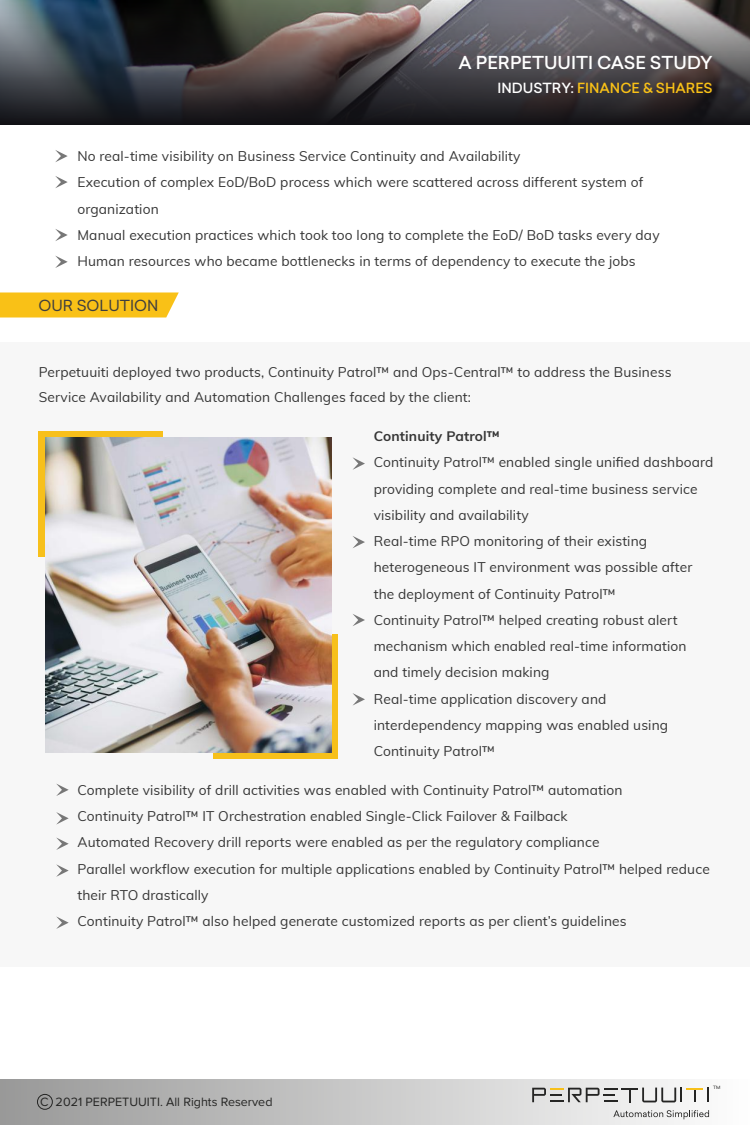
<style>
.page{position:relative;width:750px;height:1125px;background:#fff}
.page>*{position:absolute;margin:0;border:0;box-sizing:border-box;transform-origin:0 0}
.t1{font:500 17.5px "Sailec";color:#fff}
.t2{font:15px "Sailec";color:#3f3f3f}
.t3{font:13.75px/26.2px "Muli";letter-spacing:.01em;color:#353535}
.t4{font:500 13.75px "Sailec";color:#f9c117}
.t5{font:700 13.75px "Muli";letter-spacing:.01em;color:#353535}
.t6{font:12.5px "Proxima Nova";color:#252524}
.t7{font:4.38px "Sailec";color:#252524}
.s1{color:#fff}
</style>
<div class="page">
<div style="left:0;top:342px;width:750px;height:625px;background:#f7f7f7"></div>
<svg style="left:213px;top:634px;width:125px;height:125px;background:#e9b82a"></svg>
<svg style="left:0;top:0;width:750px;height:125px;background:#464548"></svg>
<svg style="left:0;top:292px;width:179px;height:26px;background:#f9c527"></svg>
<div style="left:0;top:1079px;width:750px;height:46px;background:linear-gradient(to right,#989898,#fefefe)"></div>
<svg style="left:532px;top:1087px;width:177px;height:16px"></svg>
<svg style="left:613px;top:1110px;width:96px;height:9px"></svg>
<div style="left:37px;top:1094px;width:16px;height:16px;border:1px solid #252524;border-radius:50%"></div>
<svg style="left:55px;top:150px;width:13px;height:12px"></svg>
<svg style="left:55px;top:176px;width:13px;height:12px"></svg>
<svg style="left:55px;top:256px;width:13px;height:12px"></svg>
<svg style="left:55px;top:229px;width:13px;height:12px"></svg>
<svg style="left:353px;top:457px;width:12px;height:13px"></svg>
<svg style="left:353px;top:536px;width:12px;height:12px"></svg>
<svg style="left:353px;top:693px;width:12px;height:13px"></svg>
<svg style="left:353px;top:614px;width:12px;height:12px"></svg>
<div style="left:38px;top:431px;width:125px;height:125px;background:#f7c01b"></div>
<img style="left:45px;top:438px;width:286px;height:314px">
<svg style="left:56px;top:784px;width:13px;height:12px"></svg>
<svg style="left:56px;top:812px;width:13px;height:13px"></svg>
<svg style="left:56px;top:864px;width:13px;height:13px"></svg>
<svg style="left:56px;top:838px;width:13px;height:12px"></svg>
<svg style="left:56px;top:916px;width:13px;height:13px"></svg>
<p class="t1" style="left:459px;top:50px;width:256px">A PERPETUUITI CASE STUDY</p>
<p class="t4" style="left:498px;top:79px;width:217px"><span class="s1">INDUSTRY:</span> FINANCE &amp; SHARES</p>
<p class="t3" style="left:77px;top:142px;width:584px">No real-time visibility on Business Service Continuity and Availability<br>Execution of complex EoD/BoD process which were scattered across different system of organization<br>Manual execution practices which took too long to complete the EoD/ BoD tasks every day Human resources who became bottlenecks in terms of dependency to execute the jobs</p>
<p class="t2" style="left:38px;top:295px;width:122px">OUR SOLUTION</p>
<p class="t3" style="left:39px;top:359px;width:634px;line-height:25px">Perpetuuiti deployed two products, Continuity Patrol™ and Ops-Central™ to address the Business<br>Service Availability and Automation Challenges faced by the client:</p>
<p class="t5" style="left:374px;top:426px;width:128px">Continuity Patrol™</p>
<p class="t3" style="left:374px;top:449px;width:341px">Continuity Patrol™ enabled single unified dashboard providing complete and real-time business service visibility and availability<br>Real-time RPO monitoring of their existing heterogeneous IT environment was possible after the deployment of Continuity Patrol™<br>Continuity Patrol™ helped creating robust alert mechanism which enabled real-time information and timely decision making<br>Real-time application discovery and interdependency mapping was enabled using Continuity Patrol™</p>
<p class="t3" style="left:77px;top:776px;width:634px">Complete visibility of drill activities was enabled with Continuity Patrol™ automation<br>Continuity Patrol™ IT Orchestration enabled Single-Click Failover &amp; Failback<br>Automated Recovery drill reports were enabled as per the regulatory compliance<br>Parallel workflow execution for multiple applications enabled by Continuity Patrol™ helped reduce their RTO drastically<br>Continuity Patrol™ also helped generate customized reports as per client’s guidelines</p>
<p class="t6" style="left:40px;top:1095px;width:234px">C 2021 PERPETUUITI. All Rights Reserved</p>
<p class="t7" style="left:713px;top:1084px;width:9px">TM</p>
</div>
